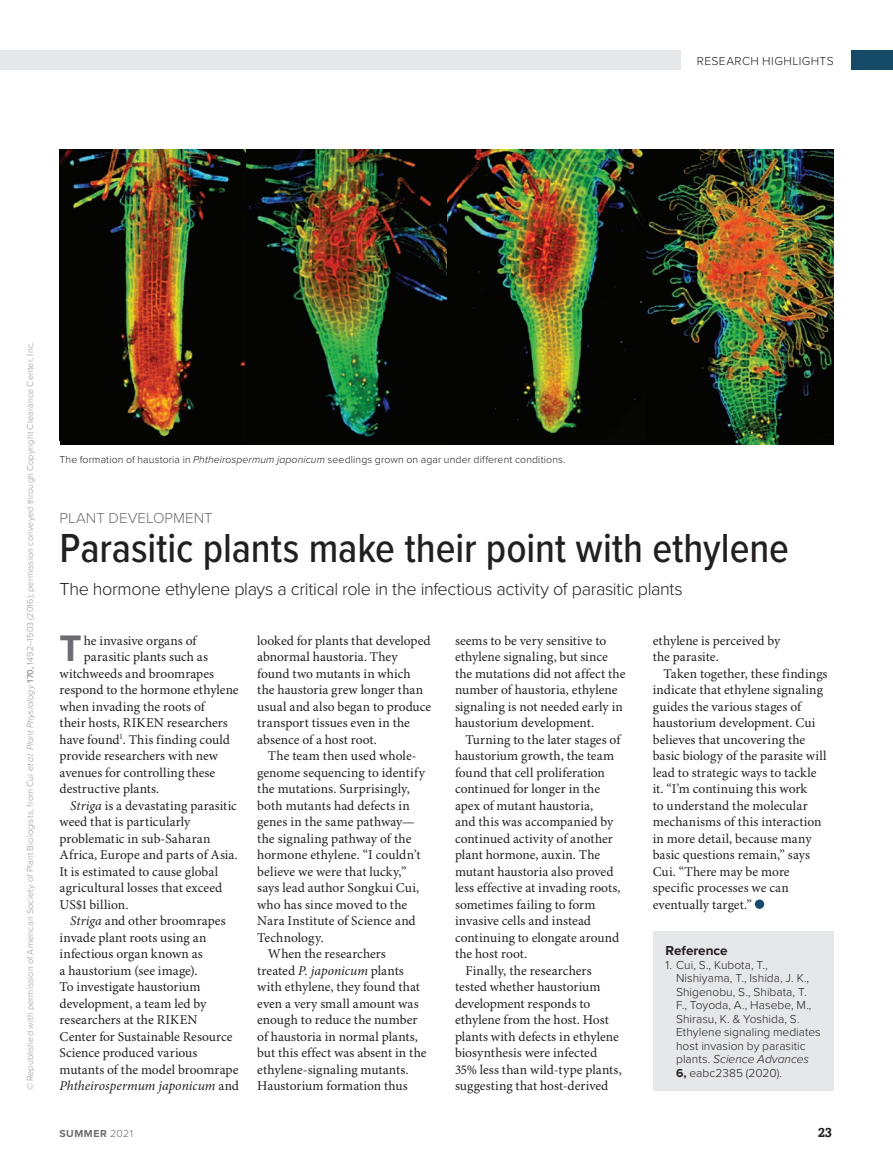
<style>
.page{position:relative;width:893px;height:1174px;background:#fff}
.page>*{position:absolute;margin:0;border:0;box-sizing:border-box;transform-origin:0 0}
.Headline{font:500 42px "Proxima Nova Cond";letter-spacing:-.005em;color:#231f20}
.Body_Drop_Cap{font:700 38.25px "Proxima Nova";color:#6c6d70}
.Standfirst{font:300 18px "Proxima Nova";letter-spacing:-.02em;color:#231f20}
.Field_of_Study{font:300 15px "Proxima Nova";letter-spacing:.005em;color:#6c6d70}
.Body_Indent{font:13.5px/16.5px "Minion Pro";color:#231f20}
.Body_Drop_Cap-2{font:13.5px "Minion Pro";color:#231f20}
.t1{font:700 13.5px "Proxima Nova";color:#231f20}
.t2{font:700 13.5px "Amasis MT Pro";color:#231f20}
.t3{font:300 12px/13.5px "Proxima Nova";letter-spacing:.005em;color:#231f20}
.t4{font:300 12px "Proxima Nova";letter-spacing:.035em;color:#231f20}
.t5{font:300 10.5px "Proxima Nova";letter-spacing:.015em;color:#231f20}
.t6{font:700 10.5px "Proxima Nova";letter-spacing:.05em;color:#6c6d70}
.t7{font:300 9px "Proxima Nova";letter-spacing:.015em;color:#939598}
.s1{font-style:italic}
.s2{font-weight:600}
.s3{font-weight:700}
.s4{font-weight:300}
</style>
<div class="page">
<div style="left:850px;top:51px;width:43px;height:19px;background:#154b66"></div>
<div style="left:0;top:51px;width:681px;height:19px;background:#e6e7e9"></div>
<div style="left:755px;top:899px;width:9px;height:10px;background:#154b66;border-radius:50%"></div>
<div style="left:653px;top:930px;width:180px;height:160px;background:#e6e7e9"></div>
<img style="left:60px;top:150px;width:186px;height:290px">
<img style="left:446px;top:150px;width:200px;height:292px">
<img style="left:646px;top:150px;width:187px;height:294px">
<img style="left:246px;top:150px;width:200px;height:294px">
<p class="t4" style="left:697px;top:52px;width:138px">RESEARCH HIGHLIGHTS</p>
<p class="t7" style="left:23px;top:1090px;width:750px;rotate:-90deg">© Republished with permission of American Society of Plant Biologists, from Cui <span class="s1">et al</span>. <span class="s1">Plant Physiology</span> <span class="s2">170,</span> 1492–1503 (2016); permission conveyed through Copyright Clearance Center, Inc.</p>
<p class="t5" style="left:60px;top:452px;width:507px">The formation of haustoria in <span class="s1">Phtheirospermum japonicum</span> seedlings grown on agar under different conditions.</p>
<p class="Field_of_Study" style="left:60px;top:507px;width:155px">PLANT DEVELOPMENT</p>
<p class="Headline" style="left:60px;top:517px;width:731px">Parasitic plants make their point with ethylene</p>
<p class="Standfirst" style="left:60px;top:576px;width:625px">The hormone ethylene plays a critical role in the infectious activity of parasitic plants</p>
<p class="Body_Drop_Cap" style="left:60px;top:620px;width:24px">T</p>
<p class="Body_Drop_Cap-2" style="left:84px;top:632px;width:114px">he invasive organs of</p>
<p class="Body_Drop_Cap-2" style="left:84px;top:649px;width:126px">parasitic plants such as</p>
<p class="Body_Drop_Cap-2" style="left:60px;top:665px;width:156px">witchweeds and broomrapes</p>
<p class="Body_Drop_Cap-2" style="left:60px;top:682px;width:181px">respond to the hormone ethylene</p>
<p class="Body_Drop_Cap-2" style="left:60px;top:698px;width:147px">when invading the roots of</p>
<p class="Body_Drop_Cap-2" style="left:60px;top:715px;width:170px">their hosts, RIKEN researchers</p>
<p class="Body_Drop_Cap-2" style="left:60px;top:731px;width:172px">have found<sup>1</sup>. This finding could</p>
<p class="Body_Drop_Cap-2" style="left:60px;top:748px;width:160px">provide researchers with new</p>
<p class="Body_Drop_Cap-2" style="left:60px;top:764px;width:157px">avenues for controlling these</p>
<p class="Body_Drop_Cap-2" style="left:60px;top:781px;width:101px">destructive plants.</p>
<p class="Body_Indent" style="left:60px;top:797px;width:180px;text-indent:11px"><span class="s1">Striga</span> is a devastating parasitic weed that is particularly problematic in sub-Saharan<br>Africa, Europe and parts of Asia.<br>It is estimated to cause global agricultural losses that exceed<br>US$1 billion.</p>
<p class="Body_Indent" style="left:60px;top:913px;width:181px;text-indent:11px"><span class="s1">Striga</span> and other broomrapes invade plant roots using an infectious organ known as<br>a haustorium (see image).<br>To investigate haustorium development, a team led by researchers at the RIKEN<br>Center for Sustainable Resource<br>Science produced various mutants of the model broomrape<br><span class="s1">Phtheirospermum japonicum</span> and</p>
<p class="Body_Indent" style="left:257px;top:632px;width:176px">looked for plants that developed abnormal haustoria. They found two mutants in which the haustoria grew longer than usual and also began to produce transport tissues even in the absence of a host root.</p>
<p class="Body_Indent" style="left:257px;top:748px;width:169px;text-indent:11px">The team then used whole&shy;genome sequencing to identify the mutations. Surprisingly, both mutants had defects in genes in the same pathway— the signaling pathway of the hormone ethylene. “I couldn’t believe we were that lucky,” says lead author Songkui Cui, who has since moved to the<br>Nara Institute of Science and<br>Technology.</p>
<p class="Body_Indent" style="left:257px;top:946px;width:171px;text-indent:11px">When the researchers treated <span class="s1">P. japonicum</span> plants with ethylene, they found that even a very small amount was enough to reduce the number of haustoria in normal plants, but this effect was absent in the ethylene-signaling mutants.<br>Haustorium formation thus</p>
<p class="Body_Indent" style="left:455px;top:632px;width:172px">seems to be very sensitive to ethylene signaling, but since the mutations did not affect the number of haustoria, ethylene signaling is not needed early in haustorium development.</p>
<p class="Body_Indent" style="left:455px;top:731px;width:167px;text-indent:11px">Turning to the later stages of haustorium growth, the team found that cell proliferation continued for longer in the apex of mutant haustoria,<br>and this was accompanied by continued activity of another plant hormone, auxin. The mutant haustoria also proved less effective at invading roots, sometimes failing to form invasive cells and instead continuing to elongate around the host root.</p>
<p class="Body_Indent" style="left:455px;top:962px;width:168px;text-indent:11px">Finally, the researchers tested whether haustorium development responds to ethylene from the host. Host plants with defects in ethylene biosynthesis were infected<br>35% less than wild-type plants, suggesting that host-derived</p>
<p class="Body_Indent" style="left:653px;top:632px;width:129px">ethylene is perceived by the parasite.</p>
<p class="Body_Indent" style="left:653px;top:665px;width:176px;text-indent:11px">Taken together, these findings indicate that ethylene signaling guides the various stages of haustorium development. Cui believes that uncovering the basic biology of the parasite will lead to strategic ways to tackle it. “I’m continuing this work<br>to understand the molecular mechanisms of this interaction in more detail, because many basic questions remain,” says<br>Cui. “There may be more specific processes we can eventually target.”</p>
<p class="t1" style="left:665px;top:940px;width:64px">Reference</p>
<p class="t3" style="left:676px;top:957px;width:146px;text-indent:-11px">1. Cui, S., Kubota, T.,<br>Nishiyama, T., Ishida, J. K.,<br>Shigenobu, S., Shibata, T.<br>F., Toyoda, A., Hasebe, M.,<br>Shirasu, K. &amp; Yoshida, S.<br>Ethylene signaling mediates host invasion by parasitic plants. <span class="s1">Science Advances<br></span><span class="s3">6,</span> eabc2385 (2020).</p>
<p class="t6" style="left:60px;top:1125px;width:75px">SUMMER <span class="s4">2021</span></p>
<p class="t2" style="left:818px;top:1123px;width:15px">23</p>
</div>
